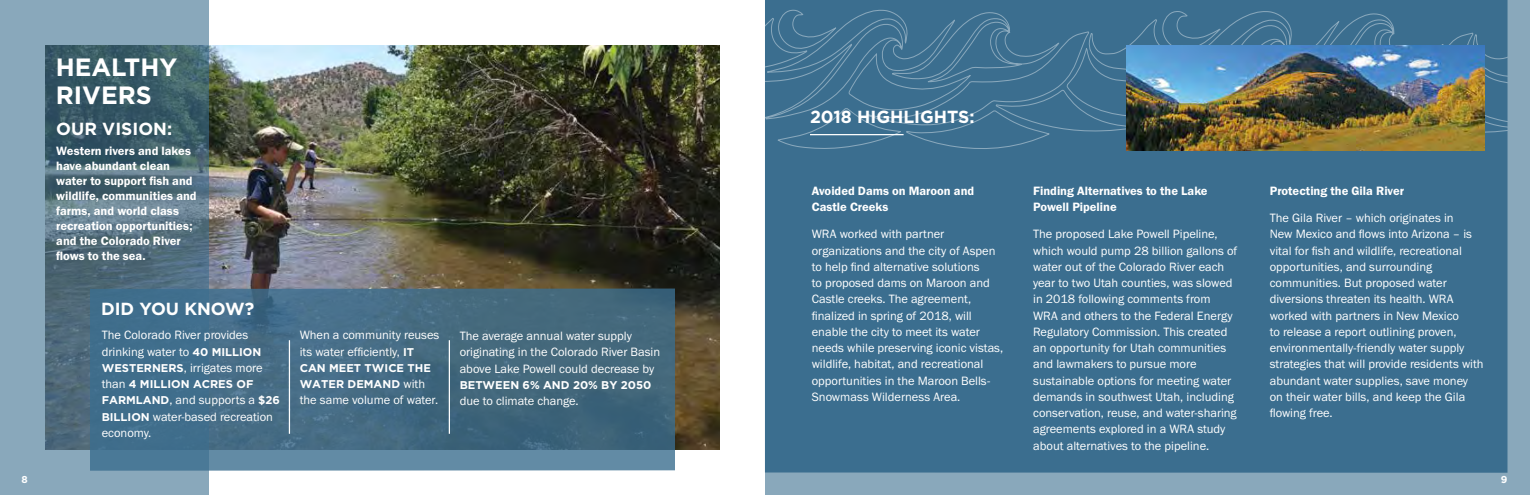
<style>
.page{position:relative;width:1530px;height:495px;background:#fff}
.page>*{position:absolute;margin:0;border:0;box-sizing:border-box;transform-origin:0 0}
.t1{font:700 25px/27.5px "Gotham";color:#fff}
.t2{font:700 17.5px "Gotham";color:#fff}
.t3{font:12.5px/16.2px "Franklin Gothic URW Boo";color:#fff}
.t4{font:12.5px/15px "Franklin Gothic URW Dem";color:#fff}
.t5{font:700 11.25px/16.2px "Gotham";color:#fff}
.t6{font:700 10px "Gotham";color:#fff}
.s1{font-family:"Gotham";font-weight:700;font-size:11.25px}
.s2{font-family:"Franklin Gothic URW Boo";font-weight:400;font-size:12.5px}
</style>
<div class="page">
<div style="left:765px;top:0;width:765px;height:495px;background:#89a8bb"></div>
<div style="left:765px;top:0;width:743px;height:473px;background:#3b6e8f"></div>
<svg style="left:765px;top:10px;width:743px;height:140px"></svg>
<img style="left:209px;top:45px;width:511px;height:405px">
<svg style="left:0;top:0;width:209px;height:495px;background:#638191"></svg>
<svg style="left:90px;top:289px;width:585px;height:182px;background:#466e86"></svg>
<img style="left:1127px;top:45px;width:358px;height:105px">
<hr style="left:810px;top:134px;width:94px;height:1px;background:#fff">
<hr style="left:449px;top:340px;width:1px;height:94px;background:#fff">
<hr style="left:289px;top:340px;width:1px;height:94px;background:#fff">
<h1 class="t1" style="left:56px;top:53px;width:123px">HEALTHY<br>RIVERS</h1>
<h2 class="t2" style="left:56px;top:117px;width:117px">OUR VISION:</h2>
<p class="t4" style="left:56px;top:143px;width:142px">Western rivers and lakes have abundant clean water to support fish and wildlife, communities and farms, and world class recreation opportunities; and the Colorado River flows to the sea.</p>
<h2 class="t2" style="left:101px;top:297px;width:155px">DID YOU KNOW?</h2>
<p class="t3" style="left:102px;top:327px;width:162px">The Colorado River provides drinking water to <span class="s1">40 MILLION<br>WESTERNERS</span>, irrigates more</p>
<p class="t5" style="left:102px;top:376px;width:153px"><span class="s2">than</span> 4 MILLION ACRES OF</p>
<p class="t3" style="left:102px;top:392px;width:180px"><span class="s1">FARMLAND</span>, and supports a <span class="s1">$26<br>BILLION</span> water-based recreation economy.</p>
<p class="t3" style="left:300px;top:327px;width:141px">When a community reuses its water efficiently, <span class="s1">IT</span></p>
<p class="t5" style="left:300px;top:360px;width:133px">CAN MEET TWICE THE<br>WATER DEMAND <span class="s2">with</span></p>
<p class="t3" style="left:300px;top:392px;width:140px">the same volume of water.</p>
<p class="t3" style="left:460px;top:328px;width:202px">The average annual water supply originating in the Colorado River Basin above Lake Powell could decrease by</p>
<p class="t5" style="left:460px;top:377px;width:193px">BETWEEN 6% AND 20% BY 2050</p>
<p class="t3" style="left:460px;top:393px;width:120px">due to climate change.</p>
<h2 class="t2" style="left:810px;top:105px;width:166px">2018 HIGHLIGHTS:</h2>
<p class="t4" style="left:812px;top:182px;width:164px;line-height:16.2px">Avoided Dams on Maroon and<br>Castle Creeks</p>
<p class="t3" style="left:812px;top:226px;width:193px">WRA worked with partner organizations and the city of Aspen to help find alternative solutions<br>to proposed dams on Maroon and<br>Castle creeks. The agreement, finalized in spring of 2018, will enable the city to meet its water needs while preserving iconic vistas, wildlife, habitat, and recreational opportunities in the Maroon Bells-<br>Snowmass Wilderness Area.</p>
<p class="t4" style="left:1033px;top:182px;width:176px;line-height:16.2px">Finding Alternatives to the Lake<br>Powell Pipeline</p>
<p class="t3" style="left:1033px;top:226px;width:206px">The proposed Lake Powell Pipeline, which would pump 28 billion gallons of water out of the Colorado River each year to two Utah counties, was slowed in 2018 following comments from WRA and others to the Federal Energy Regulatory Commission. This created an opportunity for Utah communities and lawmakers to pursue more sustainable options for meeting water demands in southwest Utah, including conservation, reuse, and water-sharing agreements explored in a WRA study about alternatives to the pipeline.</p>
<p class="t4" style="left:1270px;top:183px;width:136px">Protecting the Gila River</p>
<p class="t3" style="left:1270px;top:210px;width:215px">The Gila River – which originates in<br>New Mexico and flows into Arizona – is vital for fish and wildlife, recreational opportunities, and surrounding communities. But proposed water diversions threaten its health. WRA worked with partners in New Mexico<br>to release a report outlining proven, environmentally-friendly water supply strategies that will provide residents with abundant water supplies, save money on their water bills, and keep the Gila flowing free.</p>
<p class="t6" style="left:22px;top:473px;width:8px">8</p>
<p class="t6" style="left:1501px;top:473px;width:8px">9</p>
</div>
